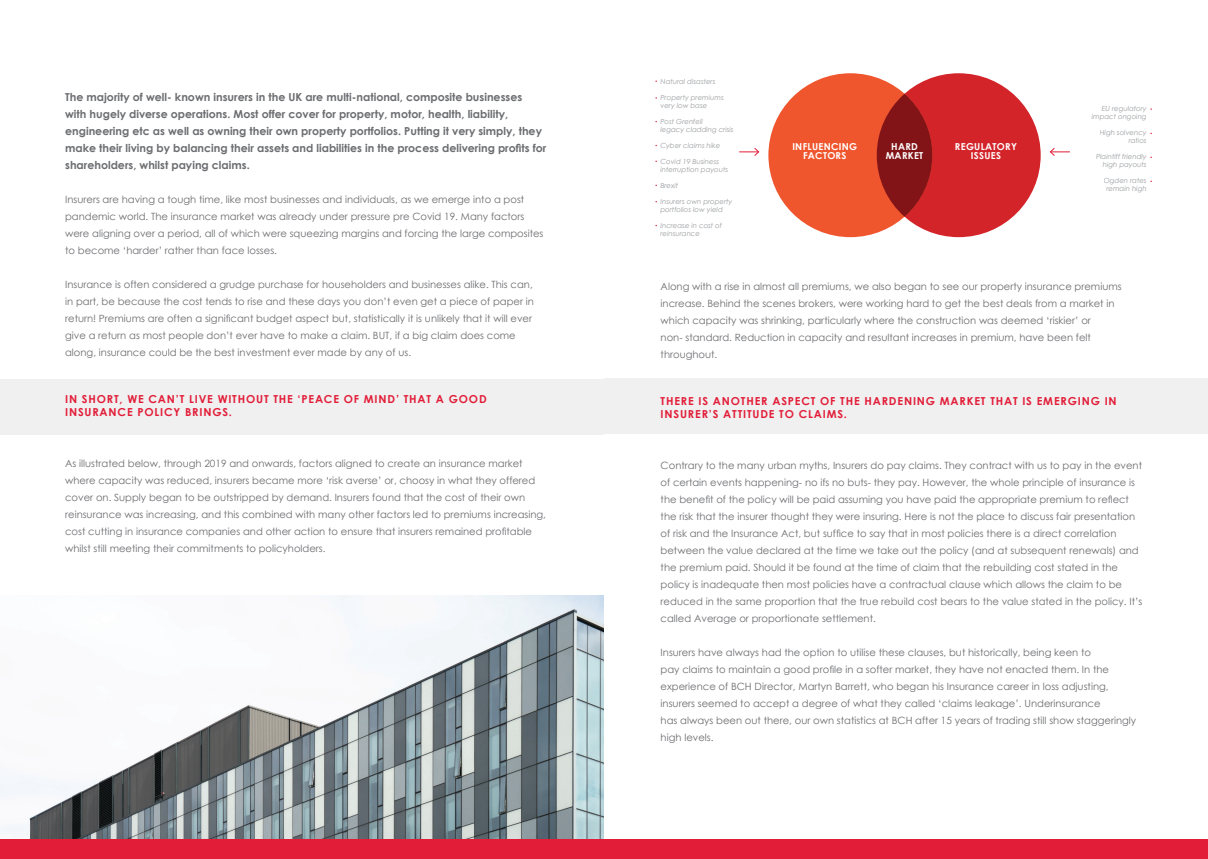
<style>
.page{position:relative;width:1208px;height:859px;background:#fff}
.page>*{position:absolute;margin:0;border:0;box-sizing:border-box;transform-origin:0 0}
.t1{font:700 11px/17px "Century Gothic";color:#6c6d70}
.t2{font:700 11px/13px "Century Gothic";letter-spacing:.075em;color:#e21d38}
.t3{font:10px/17px "Century Gothic";color:#6c6d70}
.t4{font:700 9.6px/8.4px "Century Gothic";letter-spacing:.03em;color:#fff;text-align:center}
.t5{font:italic 7px/8px "Century Gothic";color:#9a9c9f}
</style>
<div class="page">
<img style="left:0;top:595px;width:604px;height:244px">
<div style="left:0;top:379px;width:604px;height:55px;background:#f0f0f1"></div>
<div style="left:604px;top:379px;width:604px;height:55px;background:#f0f0f1"></div>
<div style="left:876px;top:73px;width:164px;height:164px;background:#d3242a;border-radius:50%"></div>
<div style="left:768px;top:73px;width:164px;height:164px;background:#f0562e;border-radius:50%"></div>
<div style="left:876px;top:94px;width:56px;height:123px;background:#821417;border-radius:50%"></div>
<svg style="left:739px;top:148px;width:21px;height:8px"></svg>
<svg style="left:1049px;top:148px;width:21px;height:8px"></svg>
<div style="left:0;top:839px;width:1208px;height:20px;background:#e21d38"></div>
<p class="t1" style="left:65px;top:88px;width:483px">The majority of well- known insurers in the UK are multi-national, composite businesses<br>with hugely diverse operations. Most offer cover for property, motor, health, liability, engineering etc as well as owning their own property portfolios. Putting it very simply, they make their living by balancing their assets and liabilities in the process delivering profits for shareholders, whilst paying claims.</p>
<p class="t3" style="left:65px;top:191px;width:480px">Insurers are having a tough time, like most businesses and individuals, as we emerge into a post pandemic world. The insurance market was already under pressure pre Covid 19. Many factors were aligning over a period, all of which were squeezing margins and forcing the large composites to become ‘harder’ rather than face losses.</p>
<p class="t3" style="left:65px;top:276px;width:470px">Insurance is often considered a grudge purchase for householders and businesses alike. This can, in part, be because the cost tends to rise and these days you don’t even get a piece of paper in return! Premiums are often a significant budget aspect but, statistically it is unlikely that it will ever give a return as most people don’t ever have to make a claim. BUT, if a big claim does come along, insurance could be the best investment ever made by any of us.</p>
<p class="t2" style="left:65px;top:392px;width:423px">IN SHORT, WE CAN’T LIVE WITHOUT THE ‘PEACE OF MIND’ THAT A GOOD<br>INSURANCE POLICY BRINGS.</p>
<p class="t3" style="left:65px;top:455px;width:482px">As illustrated below, through 2019 and onwards, factors aligned to create an insurance market where capacity was reduced, insurers became more ‘risk averse’ or, choosy in what they offered cover on. Supply began to be outstripped by demand. Insurers found that the cost of their own reinsurance was increasing, and this combined with many other factors led to premiums increasing, cost cutting in insurance companies and other action to ensure that insurers remained profitable whilst still meeting their commitments to policyholders.</p>
<p class="t5" style="left:660px;top:77px;width:56px">Natural disasters</p>
<p class="t5" style="left:660px;top:93px;width:65px">Property premiums very low base</p>
<p class="t5" style="left:660px;top:117px;width:75px">Post Grenfell<br>legacy cladding crisis</p>
<p class="t5" style="left:660px;top:141px;width:61px">Cyber claims hike</p>
<p class="t5" style="left:660px;top:157px;width:69px">Covid 19 Business interruption payouts</p>
<p class="t5" style="left:660px;top:181px;width:19px">Brexit</p>
<p class="t5" style="left:660px;top:197px;width:73px">Insurers own property portfolios low yield</p>
<p class="t5" style="left:660px;top:221px;width:63px">Increase in cost of reinsurance</p>
<p class="t4" style="left:792px;top:142px;width:66px">INFLUENCING<br>FACTORS</p>
<p class="t4" style="left:885px;top:142px;width:39px">HARD<br>MARKET</p>
<p class="t4" style="left:955px;top:142px;width:64px">REGULATORY<br>ISSUES</p>
<p class="t5" style="left:1091px;top:104px;width:56px;text-align:right">EU regulatory impact ongoing</p>
<p class="t5" style="left:1099px;top:128px;width:48px;text-align:right">High solvency ratios</p>
<p class="t5" style="left:1096px;top:152px;width:52px;text-align:right">Plaintiff friendly high payouts</p>
<p class="t5" style="left:1103px;top:176px;width:44px;text-align:center">Ogden rates remain high</p>
<p class="t3" style="left:660px;top:278px;width:462px">Along with a rise in almost all premiums, we also began to see our property insurance premiums increase. Behind the scenes brokers, were working hard to get the best deals from a market in which capacity was shrinking, particularly where the construction was deemed ‘riskier’ or<br>non- standard. Reduction in capacity and resultant increases in premium, have been felt throughout.</p>
<p class="t2" style="left:660px;top:394px;width:457px">THERE IS ANOTHER ASPECT OF THE HARDENING MARKET THAT IS EMERGING IN<br>INSURER’S ATTITUDE TO CLAIMS.</p>
<p class="t3" style="left:660px;top:457px;width:483px">Contrary to the many urban myths, Insurers do pay claims. They contract with us to pay in the event of certain events happening- no ifs no buts- they pay. However, the whole principle of insurance is the benefit of the policy will be paid assuming you have paid the appropriate premium to reflect the risk that the insurer thought they were insuring. Here is not the place to discuss fair presentation of risk and the Insurance Act, but suffice to say that in most policies there is a direct correlation between the value declared at the time we take out the policy (and at subsequent renewals) and the premium paid. Should it be found at the time of claim that the rebuilding cost stated in the policy is inadequate then most policies have a contractual clause which allows the claim to be reduced in the same proportion that the true rebuild cost bears to the value stated in the policy. It’s called Average or proportionate settlement.</p>
<p class="t3" style="left:660px;top:644px;width:477px">Insurers have always had the option to utilise these clauses, but historically, being keen to<br>pay claims to maintain a good profile in a softer market, they have not enacted them. In the experience of BCH Director, Martyn Barrett, who began his Insurance career in loss adjusting, insurers seemed to accept a degree of what they called ‘claims leakage’. Underinsurance<br>has always been out there, our own statistics at BCH after 15 years of trading still show staggeringly high levels.</p>
</div>
